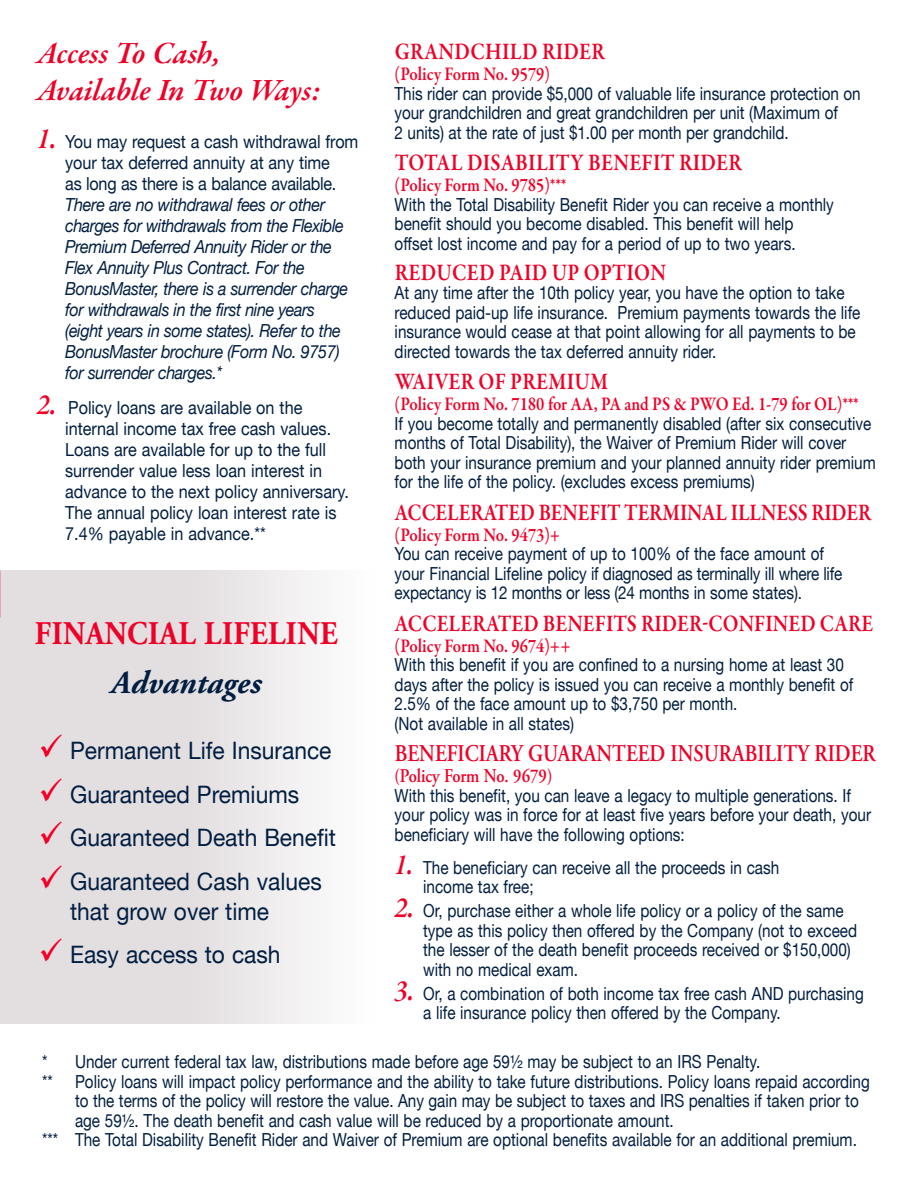
<style>
.page{position:relative;width:918px;height:1188px;background:#fff}
.page>*{position:absolute;margin:0;border:0;box-sizing:border-box;transform-origin:0 0}
.t1{font:700 33px "Adobe Garamond Pro";letter-spacing:.015em;color:#ef0027;scale:.9 1}
.t2{font:italic 700 32.4px "Adobe Garamond Pro";color:#001e41}
.t3{font:italic 600 31.5px "Garamond Premr Pro";letter-spacing:-.01em;color:#ef0027}
.t4{font:24px/30px "Helvetica Neue LT";color:#001e41;scale:.95 1}
.t5{font:600 24px "Garamond Premr Pro";letter-spacing:.005em;color:#ef0027;scale:.85 1}
.t6{font:600 24px "Garamond Premr Pro";letter-spacing:.005em;color:#ef0027;scale:.83 1}
.t7{font:600 24px "Adobe Garamond Pro";letter-spacing:.005em;color:#ef0027;scale:.84 1}
.t8{font:600 24px "Garamond Premr Pro";letter-spacing:.005em;color:#ef0027;scale:.84 1}
.t9{font:600 19.5px "Garamond Premr Pro";color:#ef0027;scale:.85 1}
.t10{font:600 19.5px "Adobe Garamond Pro";color:#ef0027;scale:.85 1}
.t11{font:18px/19.5px "Helvetica Neue LT";color:#001e41;scale:.85 1}
.t12{font:italic 18px/21px "Helvetica Neue LT";letter-spacing:-.025em;color:#001e41;scale:.9 1}
.t13{font:18px/21px "Helvetica Neue LT";color:#001e41;scale:.9 1}
.s1{font-family:"Garamond Premr Pro";font-weight:600;font-size:30px;color:#ef0027}
.s2{font-style:normal}
.s3{font-family:"Garamond Premr Pro";font-weight:600;font-style:italic;font-size:30px;color:#ef0027}
.s4{color:#ef0027}
</style>
<div class="page">
<div style="left:0;top:570px;width:374px;height:454px;background:linear-gradient(to right,#dcd6d8,#f8f6f7)"></div>
<p class="t3" style="left:37px;top:34px;width:185px">Access To Cash,</p>
<p class="t3" style="left:37px;top:71px;width:286px">Available In Two Ways:</p>
<p class="t12" style="left:65px;top:131px;width:327px;text-indent:-28px"><span class="s1">1.</span> <span class="s2">You may request a cash withdrawal from your tax deferred annuity at any time<br>as long as there is a balance available.<br></span>There are no withdrawal fees or other charges for withdrawals from the Flexible Premium Deferred Annuity Rider or the Flex Annuity Plus Contract. For the BonusMaster, there is a surrender charge for withdrawals in the first nine years<br>(eight years in some states). Refer to the BonusMaster brochure (Form No. 9757) for surrender charges.*</p>
<p class="t13" style="left:65px;top:396px;width:317px;text-indent:-28px"><span class="s3">2.</span> Policy loans are available on the internal income tax free cash values.<br>Loans are available for up to the full surrender value less loan interest in advance to the next policy anniversary.<br>The annual policy loan interest rate is 7.4% payable in advance.**</p>
<p class="t1" style="left:35px;top:614px;width:338px">FINANCIAL LIFELINE</p>
<p class="t2" style="left:111px;top:664px;width:152px">Advantages</p>
<p class="t4" style="left:39px;top:736px;width:310px"><span class="s4">✓</span> Permanent Life Insurance</p>
<p class="t4" style="left:39px;top:779px;width:276px"><span class="s4">✓</span> Guaranteed Premiums</p>
<p class="t4" style="left:39px;top:823px;width:314px"><span class="s4">✓</span> Guaranteed Death Benefit</p>
<p class="t4" style="left:70px;top:866px;width:266px;text-indent:-31px"><span class="s4">✓</span> Guaranteed Cash values that grow over time</p>
<p class="t4" style="left:39px;top:940px;width:256px"><span class="s4">✓</span> Easy access to cash</p>
<p class="t5" style="left:395px;top:37px;width:249px">GRANDCHILD RIDER</p>
<p class="t9" style="left:395px;top:63px;width:184px">(Policy Form No. 9579)</p>
<p class="t11" style="left:395px;top:84px;width:550px">This rider can provide $5,000 of valuable life insurance protection on your grandchildren and great grandchildren per unit (Maximum of<br>2 units) at the rate of just $1.00 per month per grandchild.</p>
<p class="t5" style="left:395px;top:148px;width:410px">TOTAL DISABILITY BENEFIT RIDER</p>
<p class="t9" style="left:395px;top:174px;width:203px">(Policy Form No. 9785)***</p>
<p class="t11" style="left:395px;top:195px;width:518px">With the Total Disability Benefit Rider you can receive a monthly benefit should you become disabled. This benefit will help offset lost income and pay for a period of up to two years.</p>
<p class="t5" style="left:395px;top:258px;width:321px">REDUCED PAID UP OPTION</p>
<p class="t11" style="left:395px;top:283px;width:550px">At any time after the 10th policy year, you have the option to take reduced paid-up life insurance. Premium payments towards the life insurance would cease at that point allowing for all payments to be directed towards the tax deferred annuity rider.</p>
<p class="t5" style="left:395px;top:367px;width:253px">WAIVER OF PREMIUM</p>
<p class="t9" style="left:395px;top:393px;width:547px">(Policy Form No. 7180 for AA, PA and PS &amp; PWO Ed. 1-79 for OL)***</p>
<p class="t11" style="left:395px;top:414px;width:568px">If you become totally and permanently disabled (after six consecutive months of Total Disability), the Waiver of Premium Rider will cover both your insurance premium and your planned annuity rider premium for the life of the policy. (excludes excess premiums)</p>
<p class="t6" style="left:395px;top:498px;width:576px">ACCELERATED BENEFIT TERMINAL ILLNESS RIDER</p>
<p class="t9" style="left:395px;top:523px;width:196px">(Policy Form No. 9473)+</p>
<p class="t11" style="left:395px;top:544px;width:528px">You can receive payment of up to 100% of the face amount of your Financial Lifeline policy if diagnosed as terminally ill where life expectancy is 12 months or less (24 months in some states).</p>
<p class="t8" style="left:395px;top:609px;width:571px">ACCELERATED BENEFITS RIDER-CONFINED CARE</p>
<p class="t9" style="left:395px;top:634px;width:209px">(Policy Form No. 9674)++</p>
<p class="t11" style="left:395px;top:655px;width:541px">With this benefit if you are confined to a nursing home at least 30 days after the policy is issued you can receive a monthly benefit of 2.5% of the face amount up to $3,750 per month.<br>(Not available in all states)</p>
<p class="t7" style="left:395px;top:740px;width:574px">BENEFICIARY GUARANTEED INSURABILITY RIDER</p>
<p class="t10" style="left:395px;top:765px;width:187px">(Policy Form No. 9679)</p>
<p class="t11" style="left:395px;top:786px;width:562px">With this benefit, you can leave a legacy to multiple generations. If your policy was in force for at least five years before your death, your beneficiary will have the following options:</p>
<p class="t11" style="left:423px;top:858px;width:421px;text-indent:-28px"><span class="s3">1.</span> The beneficiary can receive all the proceeds in cash income tax free;</p>
<p class="t11" style="left:423px;top:901px;width:512px;text-indent:-28px"><span class="s3">2.</span> Or, purchase either a whole life policy or a policy of the same type as this policy then offered by the Company (not to exceed the lesser of the death benefit proceeds received or $150,000) with no medical exam.</p>
<p class="t11" style="left:423px;top:984px;width:520px;text-indent:-28px"><span class="s3">3.</span> Or, a combination of both income tax free cash AND purchasing a life insurance policy then offered by the Company.</p>
<p class="t11" style="left:42px;top:1052px;width:847px">* Under current federal tax law, distributions made before age 59½ may be subject to an IRS Penalty.</p>
<p class="t11" style="left:75px;top:1072px;width:937px;text-indent:-33px">** Policy loans will impact policy performance and the ability to take future distributions. Policy loans repaid according to the terms of the policy will restore the value. Any gain may be subject to taxes and IRS penalties if taken prior to age 59½. The death benefit and cash value will be reduced by a proportionate amount.</p>
<p class="t11" style="left:42px;top:1130px;width:960px">*** The Total Disability Benefit Rider and Waiver of Premium are optional benefits available for an additional premium.</p>
</div>
